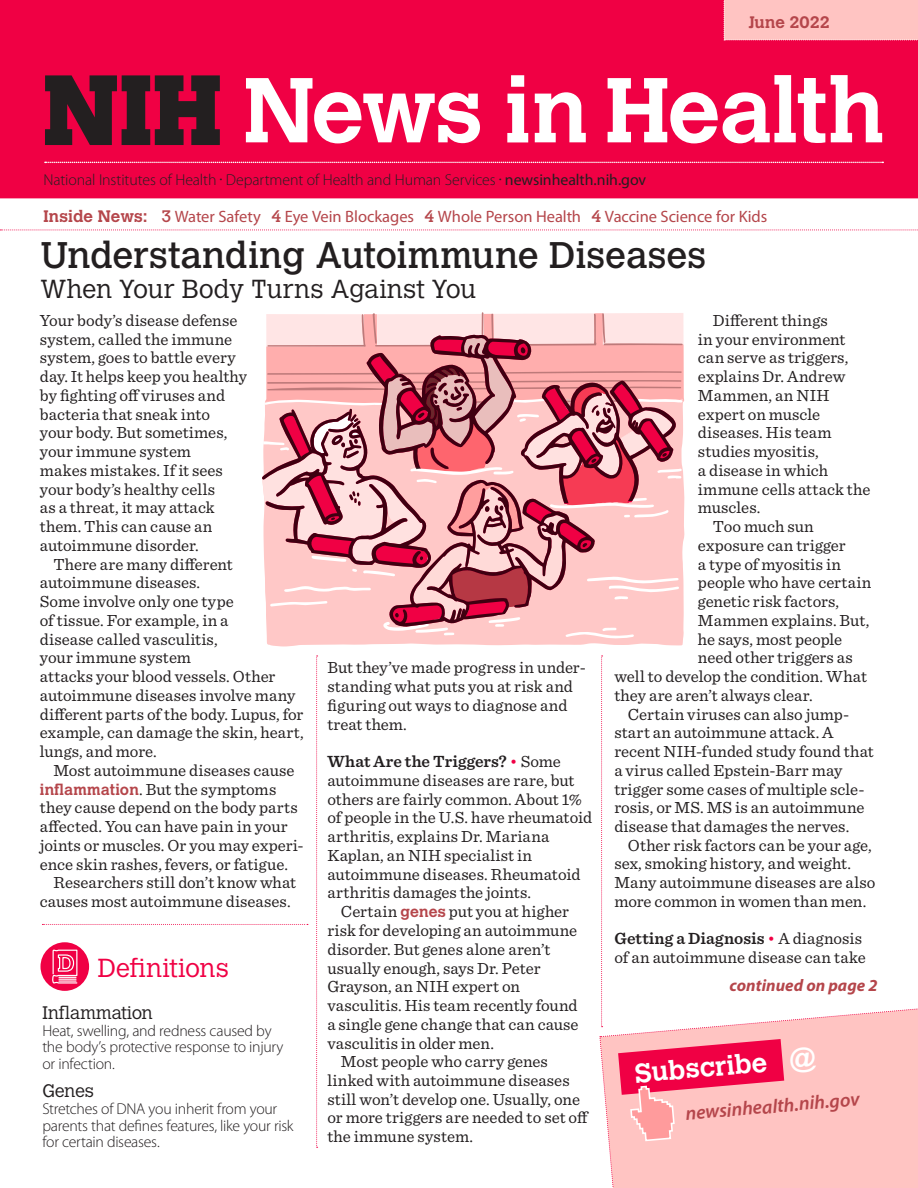
<style>
.page{position:relative;width:918px;height:1188px;background:#fff}
.page>*{position:absolute;margin:0;border:0;box-sizing:border-box;transform-origin:0 0}
.t1{font:36.75px "Calvert MT Std";color:#231f20}
.t2{font:700 26.85px "Calvert MT Std";color:#fff}
.t3{font:300 25.8px "Calvert MT Std";color:#231f20}
.t4{font:300 25.8px "Calvert MT Std";letter-spacing:.005em;color:#f00044}
.t5{font:italic 600 19.5px "Myriad Pro";color:#b5464b}
.t6{font:300 18px "Calvert MT Std";letter-spacing:-.005em;color:#231f20}
.t7{font:16.8px/18.8px "Sentinel";letter-spacing:.005em;color:#231f20}
.t8{font:italic 700 16.8px "Myriad Pro";letter-spacing:.005em;color:#b5464b}
.t9{font:16.5px "Myriad Pro";letter-spacing:-.005em;color:#b5464b}
.t10{font:700 16.5px "Calvert MT Std";color:#b5464b}
.t11{font:300 15.9px "Myriad Pro";letter-spacing:-.005em;color:#231f20}
.t12{font:300 15.75px/16.8px "Myriad Pro";letter-spacing:-.02em;color:#231f20}
.s1{font-weight:400}
.s2{font-family:"Calvert MT Std";font-weight:700}
.s3{font-family:"Calvert MT Std"}
.s4{font-family:"Calvert MT Std";font-weight:700;font-size:15.3px;color:#b5464b}
.s5{font-weight:600}
.s6{color:#f00044}
</style>
<div class="page">
<svg style="left:0;top:0;width:918px;height:198px;background:#e71d56"></svg>
<svg style="left:0;top:229px;width:918px;height:1px"></svg>
<svg style="left:316px;top:656px;width:2px;height:492px"></svg>
<div style="left:724px;top:0;width:194px;height:41px;background:#ffc4c2"></div>
<svg style="left:599px;top:656px;width:319px;height:532px"></svg>
<svg style="left:45px;top:162px;width:838px;height:1px"></svg>
<div style="left:40px;top:942px;width:49px;height:49px;background:#f00044;border-radius:50%"></div>
<svg style="left:52px;top:949px;width:26px;height:35px"></svg>
<svg style="left:42px;top:924px;width:266px;height:1px"></svg>
<svg style="left:267px;top:639px;width:416px;height:8px;fill:#ffc8c7"></svg>
<svg style="left:262px;top:312px;width:422px;height:327px;background:#e19ea4"></svg>
<p class="t10" style="left:748px;top:12px;width:83px">June 2022</p>
<p class="t11" style="left:44px;top:171px;width:604px">National Institutes of Health <sup>•</sup> Department of Health and Human Services <sup>•</sup> <span class="s1">newsinhealth.nih.gov</span></p>
<p class="t9" style="left:44px;top:207px;width:725px"><span class="s2">Inside News:</span> <span class="s3">3</span> Water Safety <span class="s3">4</span> Eye Vein Blockages <span class="s3">4</span> Whole Person Health <span class="s3">4</span> Vaccine Science for Kids</p>
<h1 class="t1" style="left:40px;top:234px;width:667px">Understanding Autoimmune Diseases</h1>
<h3 class="t3" style="left:40px;top:274px;width:437px">When Your Body Turns Against You</h3>
<p class="t7" style="left:40px;top:310px;width:209px">Your body’s disease defense system, called the immune system, goes to battle every day. It helps keep you healthy by fighting off viruses and bacteria that sneak into your body. But sometimes, your immune system<br>makes mistakes. If it sees your body’s healthy cells<br>as a threat, it may attack them. This can cause an autoimmune disorder.</p>
<p class="t7" style="left:40px;top:553px;width:265px;text-indent:13px">There are many different autoimmune diseases.<br>Some involve only one type<br>of tissue. For example, in a<br>disease called vasculitis,<br>your immune system<br>attacks your blood vessels. Other autoimmune diseases involve many different parts of the body. Lupus, for example, can damage the skin, heart, lungs, and more.</p>
<p class="t7" style="left:53px;top:760px;width:243px">Most autoimmune diseases cause</p>
<p class="t7" style="left:40px;top:779px;width:238px"><span class="s4">inflammation</span>. But the symptoms</p>
<p class="t7" style="left:40px;top:797px;width:259px">they cause depend on the body parts</p>
<p class="t7" style="left:40px;top:816px;width:249px">affected. You can have pain in your</p>
<p class="t7" style="left:40px;top:835px;width:265px">joints or muscles. Or you may experi-</p>
<p class="t7" style="left:40px;top:854px;width:250px">ence skin rashes, fevers, or fatigue.</p>
<p class="t7" style="left:53px;top:872px;width:244px">Researchers still don’t know what</p>
<p class="t7" style="left:40px;top:891px;width:252px">causes most autoimmune diseases.</p>
<h3 class="t4" style="left:98px;top:953px;width:133px">Definitions</h3>
<p class="t6" style="left:42px;top:1002px;width:112px">Inflammation</p>
<p class="t12" style="left:42px;top:1022px;width:243px">Heat, swelling, and redness caused by the body’s protective response to injury or infection.</p>
<p class="t6" style="left:42px;top:1080px;width:53px">Genes</p>
<p class="t12" style="left:42px;top:1100px;width:253px">Stretches of DNA you inherit from your parents that defines features, like your risk for certain diseases.</p>
<p class="t7" style="left:327px;top:657px;width:260px">But they’ve made progress in under&shy;standing what puts you at risk and figuring out ways to diagnose and treat them.</p>
<p class="t7" style="left:327px;top:751px;width:266px"><span class="s5">What Are the Triggers?</span> <span class="s6">•</span> Some autoimmune diseases are rare, but others are fairly common. About 1% of people in the U.S. have rheumatoid arthritis, explains Dr. Mariana<br>Kaplan, an NIH specialist in autoimmune diseases. Rheumatoid arthritis damages the joints.</p>
<p class="t7" style="left:341px;top:901px;width:230px">Certain <span class="s4">genes</span> put you at higher</p>
<p class="t7" style="left:327px;top:920px;width:251px">risk for developing an autoimmune</p>
<p class="t7" style="left:327px;top:939px;width:224px">disorder. But genes alone aren’t</p>
<p class="t7" style="left:327px;top:957px;width:215px">usually enough, says Dr. Peter</p>
<p class="t7" style="left:327px;top:976px;width:194px">Grayson, an NIH expert on</p>
<p class="t7" style="left:327px;top:995px;width:252px">vasculitis. His team recently found</p>
<p class="t7" style="left:327px;top:1014px;width:253px">a single gene change that can cause</p>
<p class="t7" style="left:327px;top:1032px;width:168px">vasculitis in older men.</p>
<p class="t7" style="left:341px;top:1051px;width:209px">Most people who carry genes</p>
<p class="t7" style="left:327px;top:1070px;width:244px">linked with autoimmune diseases</p>
<p class="t7" style="left:327px;top:1089px;width:254px">still won’t develop one. Usually, one</p>
<p class="t7" style="left:327px;top:1107px;width:263px">or more triggers are needed to set off</p>
<p class="t7" style="left:327px;top:1126px;width:147px">the immune system.</p>
<p class="t7" style="left:713px;top:310px;width:116px">Different things</p>
<p class="t7" style="left:698px;top:329px;width:149px">in your environment</p>
<p class="t7" style="left:698px;top:347px;width:152px">can serve as triggers,</p>
<p class="t7" style="left:698px;top:366px;width:149px">explains Dr. Andrew</p>
<p class="t7" style="left:698px;top:385px;width:133px">Mammen, an NIH</p>
<p class="t7" style="left:698px;top:404px;width:124px">expert on muscle</p>
<p class="t7" style="left:698px;top:422px;width:135px">diseases. His team</p>
<p class="t7" style="left:698px;top:441px;width:122px">studies myositis,</p>
<p class="t7" style="left:698px;top:460px;width:132px">a disease in which</p>
<p class="t7" style="left:698px;top:479px;width:174px">immune cells attack the</p>
<p class="t7" style="left:698px;top:497px;width:64px">muscles.</p>
<p class="t7" style="left:713px;top:516px;width:102px">Too much sun</p>
<p class="t7" style="left:698px;top:535px;width:149px">exposure can trigger</p>
<p class="t7" style="left:698px;top:553px;width:145px">a type of myositis in</p>
<p class="t7" style="left:698px;top:572px;width:175px">people who have certain</p>
<p class="t7" style="left:698px;top:591px;width:143px">genetic risk factors,</p>
<p class="t7" style="left:698px;top:610px;width:173px">Mammen explains. But,</p>
<p class="t7" style="left:698px;top:628px;width:146px">he says, most people</p>
<p class="t7" style="left:698px;top:647px;width:156px">need other triggers as</p>
<p class="t7" style="left:614px;top:666px;width:254px">well to develop the condition. What</p>
<p class="t7" style="left:614px;top:685px;width:200px">they are aren’t always clear.</p>
<p class="t7" style="left:628px;top:703px;width:223px">Certain viruses can also jump-</p>
<p class="t7" style="left:614px;top:722px;width:221px">start an autoimmune attack. A</p>
<p class="t7" style="left:614px;top:741px;width:261px">recent NIH-funded study found that</p>
<p class="t7" style="left:614px;top:760px;width:230px">a virus called Epstein-Barr may</p>
<p class="t7" style="left:614px;top:778px;width:252px">trigger some cases of multiple scle-</p>
<p class="t7" style="left:614px;top:797px;width:252px">rosis, or MS. MS is an autoimmune</p>
<p class="t7" style="left:614px;top:816px;width:237px">disease that damages the nerves.</p>
<p class="t7" style="left:628px;top:835px;width:246px">Other risk factors can be your age,</p>
<p class="t7" style="left:614px;top:853px;width:238px">sex, smoking history, and weight.</p>
<p class="t7" style="left:614px;top:872px;width:262px">Many autoimmune diseases are also</p>
<p class="t7" style="left:614px;top:891px;width:253px">more common in women than men.</p>
<p class="t7" style="left:614px;top:928px;width:253px"><span class="s5">Getting a Diagnosis</span> <span class="s6">•</span> A diagnosis of an autoimmune disease can take</p>
<p class="t8" style="left:729px;top:976px;width:150px">continued on page 2</p>
<h2 class="t2" style="left:634px;top:1056px;width:183px;rotate:-5deg">Subscribe @</h2>
<p class="t5" style="left:685px;top:1103px;width:176px;rotate:-5deg">newsinhealth.nih.gov</p>
</div>
